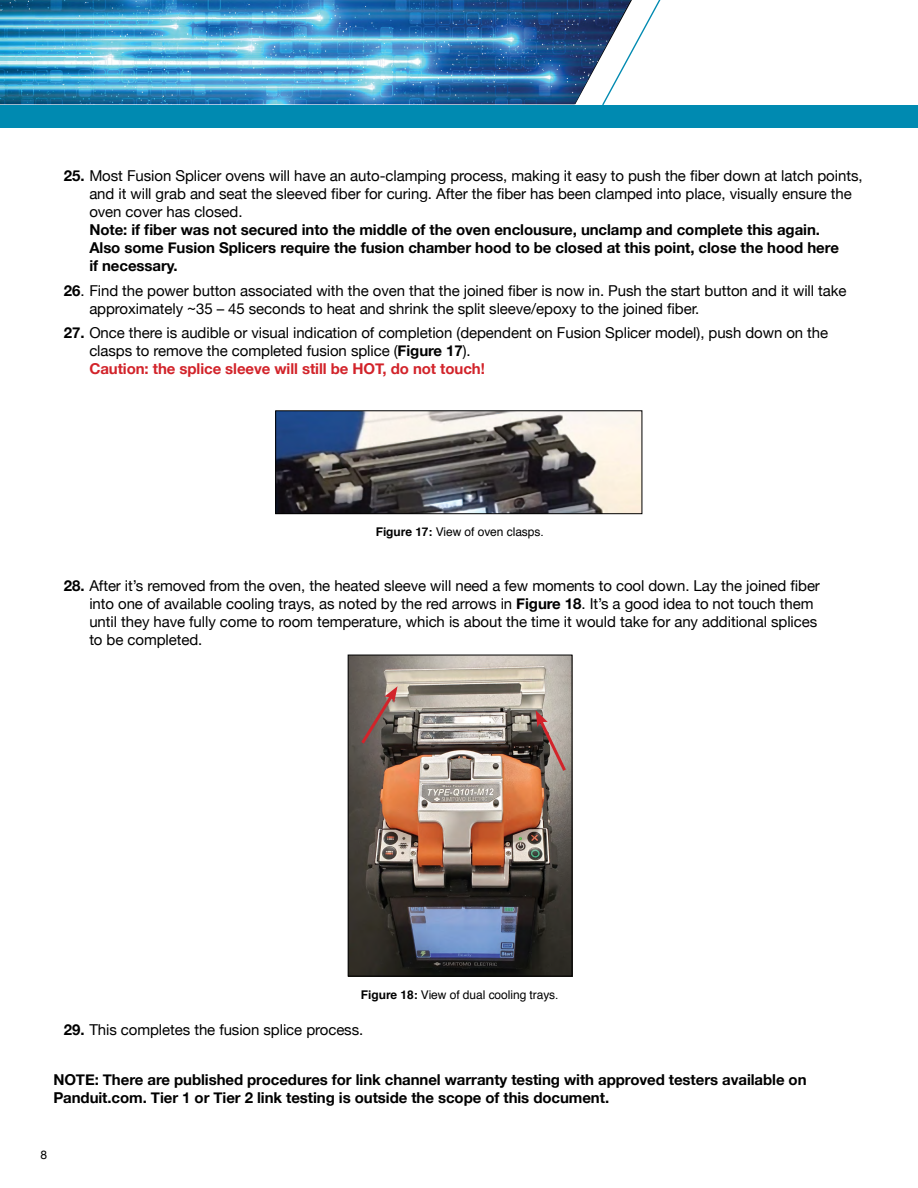
<style>
.page{position:relative;width:918px;height:1188px;background:#fff}
.page>*{position:absolute;margin:0;border:0;box-sizing:border-box;transform-origin:0 0}
.t1{font:15px/18px "Helvetica Neue";letter-spacing:-.005em;color:#000}
.t2{font:700 15px/18px "Helvetica Neue";letter-spacing:-.005em;color:#000}
.t3{font:12px "Helvetica";letter-spacing:-.005em;color:#000}
.t4{font:12px "Helvetica Neue";color:#000}
.s1{font-weight:700}
.s2{font-weight:700;color:#d2232a}
</style>
<div class="page">
<svg style="left:573px;top:0;width:88px;height:105px"></svg>
<div style="left:0;top:105px;width:918px;height:22px;background:#008ab1"></div>
<img style="left:277px;top:412px;width:363px;height:100px">
<div style="left:275px;top:410px;width:367px;height:104px;border:1px solid #000"></div>
<img style="left:350px;top:657px;width:220px;height:317px">
<div style="left:348px;top:655px;width:224px;height:321px;border:1px solid #000"></div>
<svg style="left:358px;top:686px;width:40px;height:61px;background:#745e59"></svg>
<svg style="left:536px;top:710px;width:33px;height:64px;background:#9a807a"></svg>
<img style="left:0;top:0;width:631px;height:104px">
<p class="t1" style="left:89px;top:167px;width:775px;text-indent:-26px"><span class="s1">25.</span> Most Fusion Splicer ovens will have an auto-clamping process, making it easy to push the fiber down at latch points, and it will grab and seat the sleeved fiber for curing. After the fiber has been clamped into place, visually ensure the oven cover has closed.</p>
<p class="t2" style="left:89px;top:221px;width:751px">Note: if fiber was not secured into the middle of the oven enclousure, unclamp and complete this again.<br>Also some Fusion Splicers require the fusion chamber hood to be closed at this point, close the hood here if necessary.</p>
<p class="t1" style="left:89px;top:282px;width:759px;text-indent:-26px"><span class="s1">26</span>. Find the power button associated with the oven that the joined fiber is now in. Push the start button and it will take approximately ~35 – 45 seconds to heat and shrink the split sleeve/epoxy to the joined fiber.</p>
<p class="t1" style="left:89px;top:325px;width:740px;text-indent:-26px"><span class="s1">27.</span> Once there is audible or visual indication of completion (dependent on Fusion Splicer model), push down on the clasps to remove the completed fusion splice (<span class="s1">Figure 17</span>).<br><span class="s2">Caution: the splice sleeve will still be HOT, do not touch!</span></p>
<p class="t3" style="left:376px;top:522px;width:170px"><span class="s1">Figure 17:</span> View of oven clasps.</p>
<p class="t1" style="left:89px;top:578px;width:732px;text-indent:-26px"><span class="s1">28.</span> After it’s removed from the oven, the heated sleeve will need a few moments to cool down. Lay the joined fiber into one of available cooling trays, as noted by the red arrows in <span class="s1">Figure 18</span>. It’s a good idea to not touch them until they have fully come to room temperature, which is about the time it would take for any additional splices to be completed.</p>
<p class="t3" style="left:361px;top:986px;width:199px"><span class="s1">Figure 18:</span> View of dual cooling trays.</p>
<p class="t1" style="left:64px;top:1022px;width:301px"><span class="s1">29.</span> This completes the fusion splice process.</p>
<p class="t2" style="left:53px;top:1071px;width:755px">NOTE: There are published procedures for link channel warranty testing with approved testers available on<br>Panduit.com. Tier 1 or Tier 2 link testing is outside the scope of this document.</p>
<p class="t4" style="left:40px;top:1146px;width:8px">8</p>
</div>
